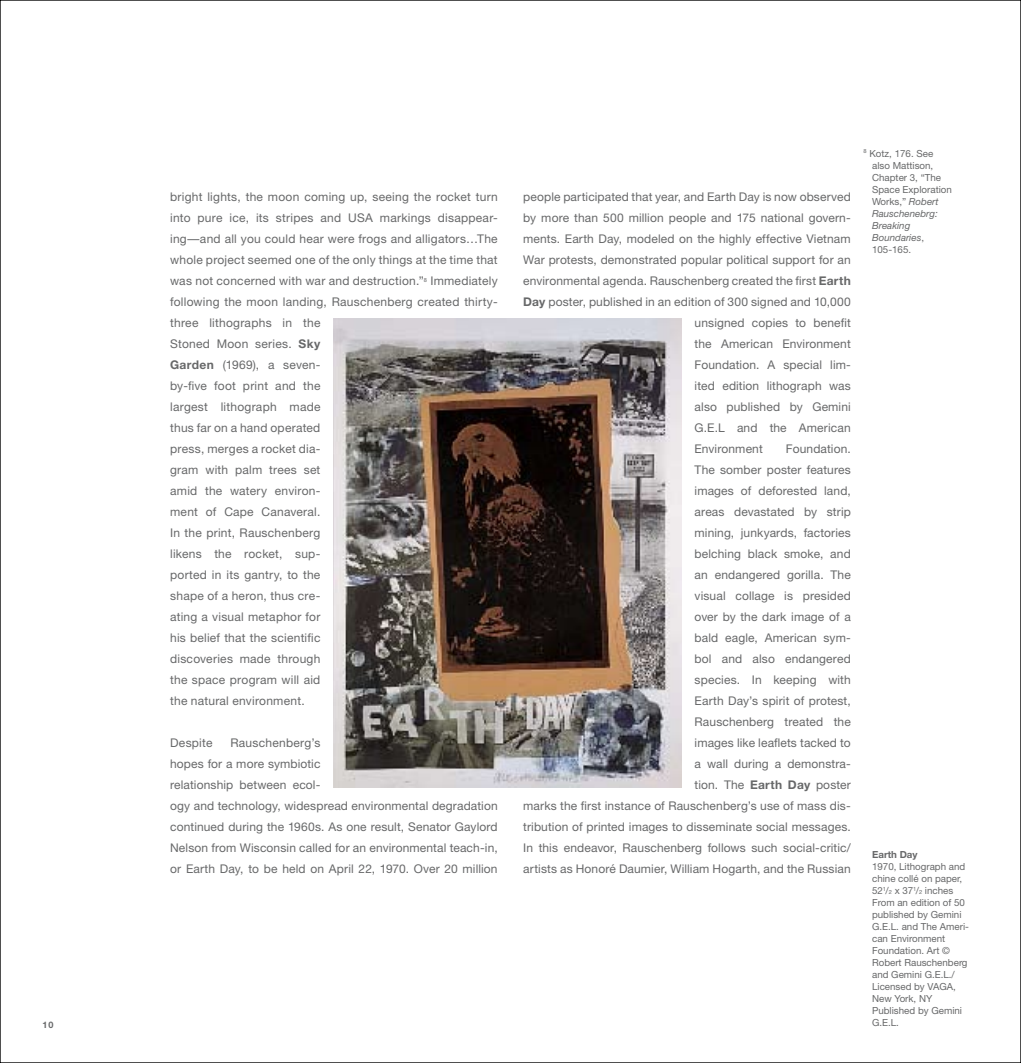
<style>
.page{position:relative;width:1021px;height:1063px;background:#fff}
.page>*{position:absolute;margin:0;border:0;box-sizing:border-box;transform-origin:0 0}
.t1{font:12px/21px "Helvetica Neue";letter-spacing:.015em;color:#676869}
.t2{font:9.75px/12px "Helvetica Neue";color:#676869}
.t3{font:700 9.75px "Helvetica Neue";color:#676869}
.t4{font:700 9px "Helvetica Neue";color:#676869}
.s1{font-weight:700}
.s2{font-style:italic}
.s3{font-size:5.7px}
</style>
<div class="page">
<svg style="left:1020px;top:0;width:1px;height:1063px"></svg>
<img style="left:333px;top:319px;width:348px;height:469px">
<p class="t4" style="left:43px;top:1019px;width:12px">1 0</p>
<p class="t1" style="left:170px;top:186px;width:329px">bright lights, the moon coming up, seeing the rocket turn into pure ice, its stripes and USA markings disappear&shy;ing—and all you could hear were frogs and alligators…The whole project seemed one of the only things at the time that was not concerned with war and destruction.”<sup>8</sup> Immediately following the moon landing, Rauschenberg created thirty&shy;three lithographs in the<br>Stoned Moon series. <span class="s1">Sky<br>Garden</span> (1969), a seven-<br>by-five foot print and the<br>largest lithograph made<br>thus far on a hand operated<br>press, merges a rocket dia-<br>gram with palm trees set<br>amid the watery environ-<br>ment of Cape Canaveral.<br>In the print, Rauschenberg<br>likens the rocket, sup-<br>ported in its gantry, to the<br>shape of a heron, thus cre-<br>ating a visual metaphor for<br>his belief that the scientific<br>discoveries made through<br>the space program will aid<br>the natural environment.</p>
<p class="t1" style="left:170px;top:732px;width:44px">Despite</p>
<p class="t1" style="left:170px;top:732px;width:329px;text-indent:60px">Rauschenberg’s<br>hopes for a more symbiotic<br>relationship between ecol-<br>ogy and technology, widespread environmental degradation continued during the 1960s. As one result, Senator Gaylord Nelson from Wisconsin called for an environmental teach-in, or Earth Day, to be held on April 22, 1970. Over 20 million</p>
<p class="t1" style="left:523px;top:186px;width:329px">people participated that year, and Earth Day is now observed</p>
<p class="t1" style="left:523px;top:207px;width:329px">by more than 500 million people and 175 national govern-</p>
<p class="t1" style="left:523px;top:228px;width:329px">ments. Earth Day, modeled on the highly effective Vietnam</p>
<p class="t1" style="left:523px;top:249px;width:329px">War protests, demonstrated popular political support for an</p>
<p class="t1" style="left:523px;top:270px;width:329px">environmental agenda. Rauschenberg created the first <span class="s1">Earth</span></p>
<p class="t1" style="left:523px;top:291px;width:329px"><span class="s1">Day</span> poster, published in an edition of 300 signed and 10,000</p>
<p class="t1" style="left:694px;top:312px;width:158px">unsigned copies to benefit</p>
<p class="t1" style="left:694px;top:333px;width:158px">the American Environment</p>
<p class="t1" style="left:694px;top:354px;width:158px">Foundation. A special lim-</p>
<p class="t1" style="left:694px;top:375px;width:158px">ited edition lithograph was</p>
<p class="t1" style="left:694px;top:396px;width:158px">also published by Gemini</p>
<p class="t1" style="left:694px;top:417px;width:158px">G.E.L and the American</p>
<p class="t1" style="left:694px;top:438px;width:70px">Environment</p>
<p class="t1" style="left:523px;top:438px;width:329px;text-align:right">Foundation.<br>The somber poster features<br>images of deforested land,<br>areas devastated by strip<br>mining, junkyards, factories<br>belching black smoke, and<br>an endangered gorilla. The<br>visual collage is presided<br>over by the dark image of a<br>bald eagle, American sym-<br>bol and also endangered<br>species. In keeping with<br>Earth Day’s spirit of protest,<br>Rauschenberg treated the<br>images like leaflets tacked to<br>a wall during a demonstra-<br>tion. The <span class="s1">Earth Day</span> poster<br>marks the first instance of Rauschenberg’s use of mass dis&shy;tribution of printed images to disseminate social messages.<br>In this endeavor, Rauschenberg follows such social-critic/ artists as Honoré Daumier, William Hogarth, and the Russian</p>
<p class="t2" style="left:872px;top:147px;width:81px;text-indent:-9px"><sup>8</sup> Kotz, 176. See also Mattison,<br>Chapter 3, “The<br>Space Exploration<br>Works,” <span class="s2">Robert<br>Rauschenebrg:<br>Breaking<br>Boundaries</span>,<br>105-165.</p>
<p class="t3" style="left:872px;top:849px;width:47px">Earth Day</p>
<p class="t2" style="left:872px;top:860px;width:98px">1970, Lithograph and chine collé on paper,<br>52<sup>1</sup>/<span class="s3">2</span> x 37<sup>1</sup>/<span class="s3">2</span> inches<br>From an edition of 50 published by Gemini<br>G.E.L. and The Ameri&shy;can Environment<br>Foundation. Art ©<br>Robert Rauschenberg and Gemini G.E.L./<br>Licensed by VAGA,<br>New York, NY<br>Published by Gemini<br>G.E.L.</p>
</div>
